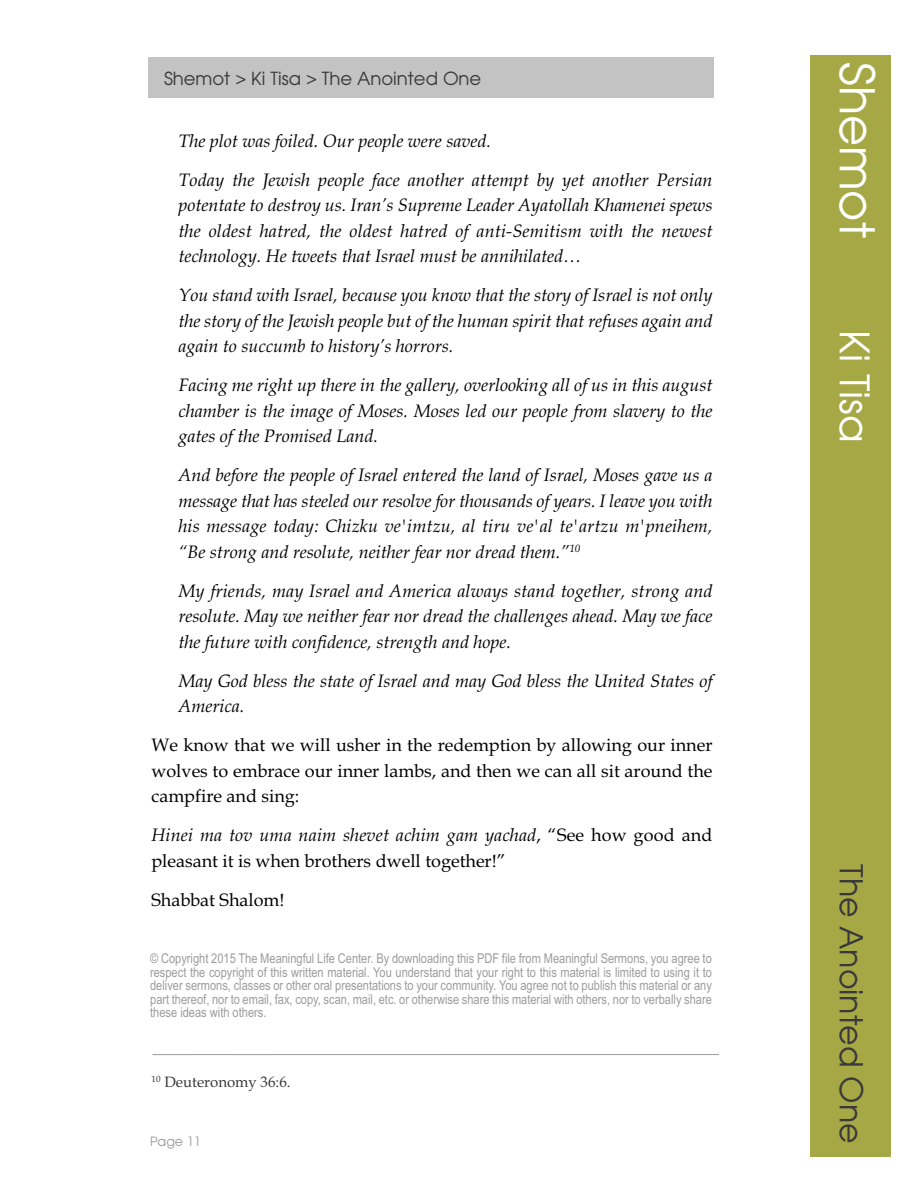
<style>
.page{position:relative;width:918px;height:1188px;background:#fff}
.page>*{position:absolute;margin:0;border:0;box-sizing:border-box;transform-origin:0 0}
.t1{font:47.7px "Avalon Plain";color:#fff}
.t2{font:40.5px "Avalon Plain";color:#fff}
.t3{font:31.5px "Avalon Plain";color:#39383a}
.t4{font:italic 18px/25.5px "Book Antiqua";color:#000;text-align:justify}
.t5{font:18px/25.5px "Book Antiqua";color:#000;text-align:justify}
.t6{font:18px "Avalon Plain";color:#39383a}
.t7{font:15px "Book Antiqua";color:#39383a}
.t8{font:13.5px/13.5px "Arial Narrow";color:#9c9c9c;text-align:justify}
.t9{font:12.75px "Avalon Plain";color:#9c9c9c}
.s1{font-style:italic}
</style>
<div class="page">
<div style="left:810px;top:55px;width:81px;height:1101px;background:#a5a845"></div>
<div style="left:148px;top:57px;width:566px;height:41px;background:#c3c3c4"></div>
<hr style="left:152px;top:1054px;width:567px;height:1px;background:#9c9c9c">
<p class="t6" style="left:164px;top:68px;width:319px">Shemot &gt; Ki Tisa &gt; The Anointed One</p>
<h1 class="t1" style="left:884px;top:62px;width:177px;rotate:90deg">Shemot</h1>
<p class="t4" style="left:178px;top:121px;width:536px;line-height:39px">The plot was foiled. Our people were saved.<br>Today the Jewish people face another attempt by yet another Persian</p>
<p class="t4" style="left:178px;top:192px;width:536px">potentate to destroy us. Iran’s Supreme Leader Ayatollah Khamenei spews the oldest hatred, the oldest hatred of anti-Semitism with the newest technology. He tweets that Israel must be annihilated…</p>
<p class="t4" style="left:178px;top:282px;width:536px">You stand with Israel, because you know that the story of Israel is not only the story of the Jewish people but of the human spirit that refuses again and again to succumb to history’s horrors.</p>
<p class="t4" style="left:178px;top:372px;width:536px">Facing me right up there in the gallery, overlooking all of us in this august chamber is the image of Moses. Moses led our people from slavery to the gates of the Promised Land.</p>
<p class="t4" style="left:178px;top:462px;width:536px">And before the people of Israel entered the land of Israel, Moses gave us a message that has steeled our resolve for thousands of years. I leave you with his message today: Chizku ve'imtzu, al tiru ve'al te'artzu m'pneihem, “Be strong and resolute, neither fear nor dread them.”<sup>10</sup></p>
<p class="t4" style="left:178px;top:578px;width:536px">My friends, may Israel and America always stand together, strong and resolute. May we neither fear nor dread the challenges ahead. May we face the future with confidence, strength and hope.</p>
<p class="t4" style="left:178px;top:668px;width:536px">May God bless the state of Israel and may God bless the United States of<br>America.</p>
<p class="t5" style="left:151px;top:732px;width:563px">We know that we will usher in the redemption by allowing our inner wolves to embrace our inner lambs, and then we can all sit around the campfire and sing:</p>
<p class="t5" style="left:151px;top:822px;width:563px"><span class="s1">Hinei ma tov uma naim shevet achim gam yachad</span>, “See how good and pleasant it is when brothers dwell together!”</p>
<p class="t5" style="left:151px;top:887px;width:135px">Shabbat Shalom!</p>
<h2 class="t2" style="left:878px;top:330px;width:114px;rotate:90deg">Ki Tisa</h2>
<h3 class="t3" style="left:869px;top:864px;width:280px;rotate:90deg">The Anointed One</h3>
<p class="t8" style="left:150px;top:952px;width:563px">© Copyright 2015 The Meaningful Life Center. By downloading this PDF file from Meaningful Sermons, you agree to respect the copyright of this written material. You understand that your right to this material is limited to using it to deliver sermons, classes or other oral presentations to your community. You agree not to publish this material or any part thereof, nor to email, fax, copy, scan, mail, etc. or otherwise share this material with others, nor to verbally share these ideas with others.</p>
<p class="t7" style="left:152px;top:1073px;width:141px"><sup>10</sup> Deuteronomy 36:6.</p>
<p class="t9" style="left:150px;top:1134px;width:52px">Page 11</p>
</div>
